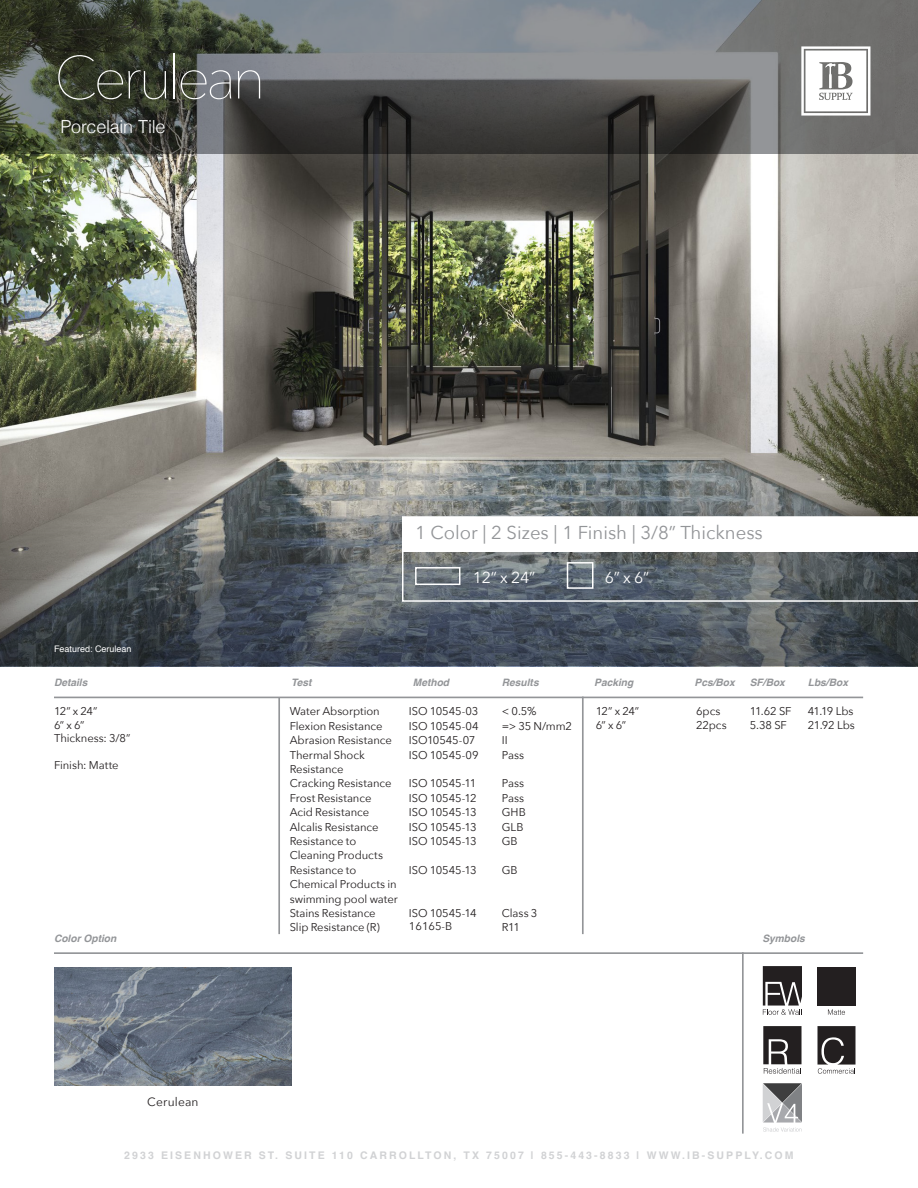
<style>
.page{position:relative;width:918px;height:1188px;background:#fff}
.page>*{position:absolute;margin:0;border:0;box-sizing:border-box;transform-origin:0 0}
.t1{font:200 59.55px "Avenir Next";letter-spacing:-.075em;color:#fff}
.Color_Text{font:18.6px "Avenir Next";color:#939598}
.t2{font:300 18px "Helvetica";letter-spacing:-.015em;color:#fff}
.Color_Text-2{font:15.9px "Avenir Next";color:#fff}
.COLOR_NAME{font:12px "Avenir Next";letter-spacing:.015em;color:#231f20}
.t3{font:11.25px/14.4px "Avenir Next";letter-spacing:-.005em;color:#231f20}
.t4{font:700 10.5px "Helvetica";letter-spacing:.2em;color:#d1d2d4}
.t5{font:italic 700 10.2px "Helvetica";color:#939598}
.captions{font:9px "Helvetica";color:#fff}
</style>
<div class="page">
<hr style="left:742px;top:952px;width:2px;height:182px;background:#939598">
<hr style="left:54px;top:952px;width:809px;height:2px;background:#939598">
<img style="left:0;top:154px;width:918px;height:329px">
<svg style="left:0;top:0;width:918px;height:154px;background:#5b5e5c"></svg>
<svg style="left:0;top:483px;width:918px;height:183px;background:#5b6064"></svg>
<svg style="left:801px;top:46px;width:69px;height:70px"></svg>
<svg style="left:763px;top:1026px;width:39px;height:48px"></svg>
<svg style="left:818px;top:1026px;width:38px;height:48px"></svg>
<svg style="left:402px;top:516px;width:516px;height:86px"></svg>
<svg style="left:763px;top:1083px;width:39px;height:49px"></svg>
<div style="left:817px;top:967px;width:39px;height:39px;background:#231f20"></div>
<svg style="left:828px;top:1009px;width:17px;height:6px"></svg>
<svg style="left:763px;top:966px;width:39px;height:49px"></svg>
<img style="left:54px;top:967px;width:237px;height:119px">
<hr style="left:582px;top:697px;width:2px;height:237px;background:#939598">
<hr style="left:54px;top:697px;width:809px;height:1px;background:#939598">
<hr style="left:278px;top:698px;width:2px;height:236px;background:#939598">
<div style="left:415px;top:567px;width:45px;height:18px;border:2px solid #fff"></div>
<div style="left:567px;top:562px;width:27px;height:27px;border:2px solid #fff"></div>
<p class="t1" style="left:54px;top:28px;width:213px">Cerulean</p>
<p class="t2" style="left:60px;top:111px;width:107px">Porcelain Tile</p>
<p class="captions" style="left:54px;top:642px;width:79px">Featured: Cerulean</p>
<p class="Color_Text" style="left:415px;top:517px;width:349px">1 Color | 2 Sizes | 1 Finish | 3/8” Thickness</p>
<p class="Color_Text-2" style="left:473px;top:564px;width:64px">12” x 24”</p>
<p class="Color_Text-2" style="left:605px;top:564px;width:46px">6” x 6”</p>
<p class="t5" style="left:54px;top:674px;width:35px">Details</p>
<p class="t5" style="left:291px;top:674px;width:22px">Test</p>
<p class="t5" style="left:413px;top:674px;width:38px">Method</p>
<p class="t5" style="left:502px;top:674px;width:38px">Results</p>
<p class="t5" style="left:594px;top:674px;width:41px">Packing</p>
<p class="t5" style="left:695px;top:674px;width:42px">Pcs/Box</p>
<p class="t5" style="left:750px;top:674px;width:37px">SF/Box</p>
<p class="t5" style="left:808px;top:674px;width:42px">Lbs/Box</p>
<p class="t3" style="left:696px;top:704px;width:26px">6pcs</p>
<p class="t3" style="left:696px;top:717px;width:32px">22pcs</p>
<p class="t3" style="left:808px;top:704px;width:47px">41.19 Lbs</p>
<p class="t3" style="left:808px;top:717px;width:49px">21.92 Lbs</p>
<p class="t3" style="left:290px;top:704px;width:92px">Water Absorption</p>
<p class="t3" style="left:290px;top:718px;width:94px">Flexion Resistance</p>
<p class="t3" style="left:290px;top:733px;width:104px">Abrasion Resistance</p>
<p class="t3" style="left:290px;top:747px;width:77px">Thermal Shock<br>Resistance</p>
<p class="t3" style="left:290px;top:776px;width:103px">Cracking Resistance</p>
<p class="t3" style="left:290px;top:790px;width:83px">Frost Resistance</p>
<p class="t3" style="left:290px;top:805px;width:81px">Acid Resistance</p>
<p class="t3" style="left:290px;top:819px;width:90px">Alcalis Resistance</p>
<p class="t3" style="left:290px;top:833px;width:110px">Resistance to<br>Cleaning Products<br>Resistance to<br>Chemical Products in swimming pool water</p>
<p class="t3" style="left:290px;top:905px;width:92px">Stains Resistance<br>Slip Resistance (R)</p>
<p class="t3" style="left:502px;top:704px;width:36px">&lt; 0.5%</p>
<p class="t3" style="left:502px;top:718px;width:72px">=&gt; 35 N/mm2</p>
<p class="t3" style="left:502px;top:733px;width:7px">II</p>
<p class="t3" style="left:502px;top:747px;width:24px">Pass</p>
<p class="t3" style="left:502px;top:776px;width:24px">Pass</p>
<p class="t3" style="left:502px;top:790px;width:24px">Pass</p>
<p class="t3" style="left:502px;top:805px;width:25px">GHB</p>
<p class="t3" style="left:502px;top:819px;width:23px">GLB</p>
<p class="t3" style="left:502px;top:833px;width:17px">GB</p>
<p class="t3" style="left:502px;top:862px;width:17px">GB</p>
<p class="t3" style="left:502px;top:905px;width:37px">Class 3</p>
<p class="t3" style="left:502px;top:920px;width:20px">R11</p>
<p class="t3" style="left:54px;top:704px;width:45px">12” x 24”</p>
<p class="t3" style="left:54px;top:717px;width:32px">6” x 6”</p>
<p class="t3" style="left:54px;top:731px;width:78px">Thickness: 3/8”</p>
<p class="t3" style="left:54px;top:758px;width:66px">Finish: Matte</p>
<p class="t3" style="left:596px;top:704px;width:45px">12” x 24”</p>
<p class="t3" style="left:596px;top:717px;width:32px">6” x 6”</p>
<p class="t3" style="left:750px;top:704px;width:43px">11.62 SF</p>
<p class="t3" style="left:750px;top:717px;width:39px">5.38 SF</p>
<p class="t3" style="left:409px;top:704px;width:71px">ISO 10545-03</p>
<p class="t3" style="left:409px;top:718px;width:71px">ISO 10545-04</p>
<p class="t3" style="left:409px;top:733px;width:68px">ISO10545-07</p>
<p class="t3" style="left:409px;top:747px;width:71px">ISO 10545-09</p>
<p class="t3" style="left:409px;top:776px;width:69px">ISO 10545-11</p>
<p class="t3" style="left:409px;top:790px;width:69px">ISO 10545-12</p>
<p class="t3" style="left:409px;top:805px;width:69px">ISO 10545-13</p>
<p class="t3" style="left:409px;top:819px;width:69px">ISO 10545-13</p>
<p class="t3" style="left:409px;top:833px;width:69px">ISO 10545-13</p>
<p class="t3" style="left:409px;top:862px;width:69px">ISO 10545-13</p>
<p class="t3" style="left:409px;top:905px;width:69px">ISO 10545-14</p>
<p class="t3" style="left:409px;top:919px;width:45px">16165-B</p>
<p class="t5" style="left:54px;top:930px;width:64px">Color Option</p>
<p class="t5" style="left:762px;top:930px;width:44px">Symbols</p>
<p class="COLOR_NAME" style="left:147px;top:1091px;width:53px">Cerulean</p>
<p class="t4" style="left:124px;top:1149px;width:671px">2933 EISENHOWER ST. SUITE 110 CARROLLTON, TX 75007 | 855-443-8833 | WWW.IB-SUPPLY.COM</p>
</div>
